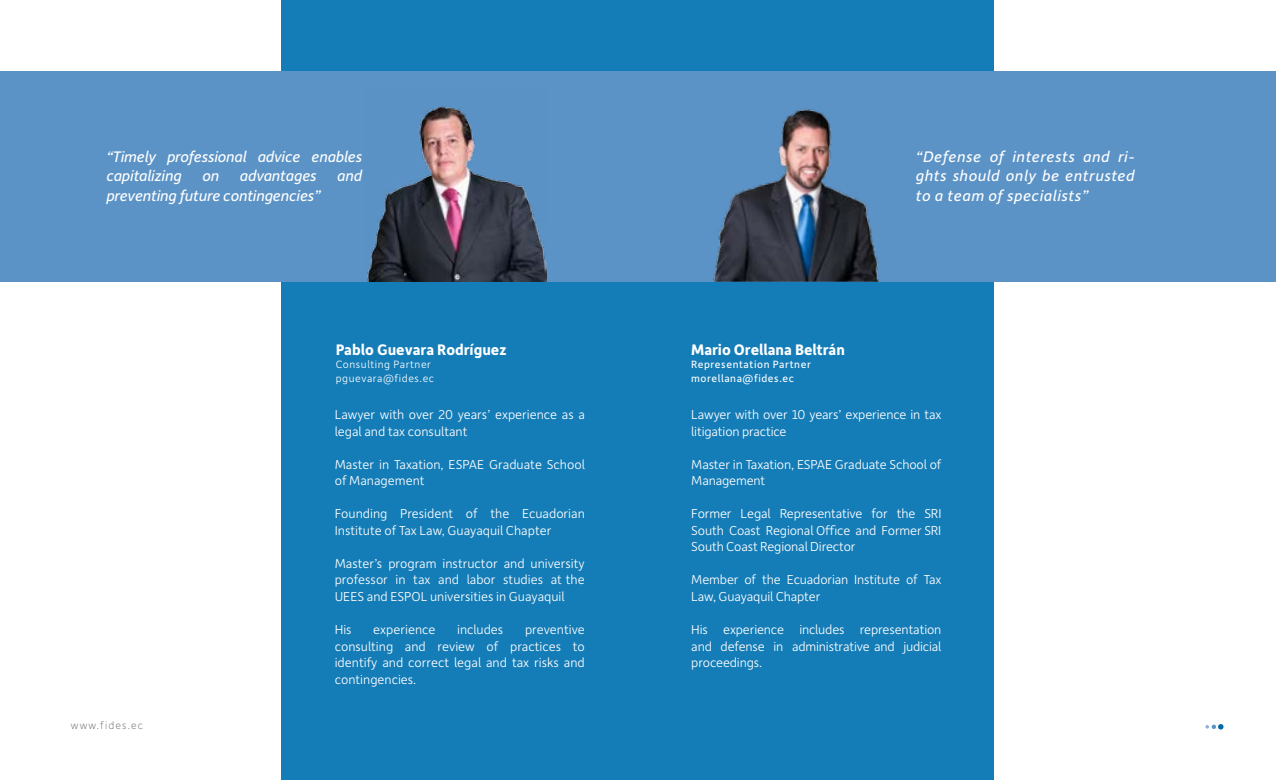
<style>
.page{position:relative;width:1276px;height:780px;background:#fff}
.page>*{position:absolute;margin:0;border:0;box-sizing:border-box;transform-origin:0 0}
.t1{font:italic 16.25px/19.5px "Depot New";letter-spacing:-.01em;color:#fff;text-align:justify}
.t2{font:700 16.25px "Depot New";color:#fff}
.t3{font:300 13.75px/16.5px "Depot New";letter-spacing:-.005em;color:#fff}
.t4{font:11.25px/13.5px "Depot New";letter-spacing:.05em;color:#fff}
.t5{font:300 11.25px/13.5px "Depot New";letter-spacing:.05em;color:#fff}
.t6{font:100 11.25px "Depot New";letter-spacing:.1em;color:#58585b}
</style>
<div class="page">
<svg style="left:1205px;top:724px;width:18px;height:5px"></svg>
<div style="left:282px;top:0;width:712px;height:780px;background:#147cb7"></div>
<div style="left:0;top:71px;width:1276px;height:210px;background:#5c93c6"></div>
<img style="left:691px;top:109px;width:206px;height:173px">
<img style="left:367px;top:106px;width:179px;height:175px">
<p class="t1" style="left:106px;top:146px;width:257px">“Timely professional advice enables capitalizing</p>
<p class="t1" style="left:202px;top:165px;width:18px">on</p>
<p class="t1" style="left:240px;top:165px;width:78px">advantages</p>
<p class="t1" style="left:337px;top:165px;width:26px">and</p>
<p class="t1" style="left:106px;top:185px;width:216px">preventing future contingencies”</p>
<p class="t2" style="left:336px;top:339px;width:172px">Pablo Guevara Rodríguez</p>
<p class="t5" style="left:336px;top:357px;width:100px">Consulting Partner pguevara@fides.ec</p>
<p class="t6" style="left:71px;top:717px;width:74px">www.fides.ec</p>
<p class="t3" style="left:335px;top:406px;width:252px">Lawyer with over 20 years’ experience as a legal and tax consultant</p>
<p class="t3" style="left:335px;top:455px;width:251px">Master in Taxation, ESPAE Graduate School of Management</p>
<p class="t3" style="left:335px;top:505px;width:252px">Founding President of the Ecuadorian<br>Institute of Tax Law, Guayaquil Chapter</p>
<p class="t3" style="left:335px;top:554px;width:251px;text-align:justify">Master’s program instructor and university professor in tax and labor studies at the UEES and ESPOL universities in Guayaquil</p>
<p class="t3" style="left:335px;top:620px;width:18px">His</p>
<p class="t3" style="left:373px;top:620px;width:64px">experience</p>
<p class="t3" style="left:457px;top:620px;width:48px">includes</p>
<p class="t3" style="left:335px;top:620px;width:252px;text-align:justify;text-indent:190px">preventive consulting and review of practices to identify and correct legal and tax risks and contingencies.</p>
<p class="t1" style="left:916px;top:146px;width:220px">“Defense of interests and ri&shy;ghts should only be entrusted to a team of specialists”</p>
<p class="t2" style="left:691px;top:339px;width:155px">Mario Orellana Beltrán</p>
<p class="t4" style="left:691px;top:357px;width:121px">Representation Partner morellana@fides.ec</p>
<p class="t3" style="left:691px;top:406px;width:252px">Lawyer with over 10 years’ experience in tax litigation practice</p>
<p class="t3" style="left:691px;top:455px;width:252px">Master in Taxation, ESPAE Graduate School of<br>Management</p>
<p class="t3" style="left:691px;top:505px;width:252px;text-align:justify">Former Legal Representative for the SRI South Coast Regional Office and Former SRI South Coast Regional Director</p>
<p class="t3" style="left:691px;top:571px;width:252px">Member of the Ecuadorian Institute of Tax<br>Law, Guayaquil Chapter</p>
<p class="t3" style="left:691px;top:620px;width:252px;text-align:justify">His experience includes representation and defense in administrative and judicial proceedings.</p>
</div>
